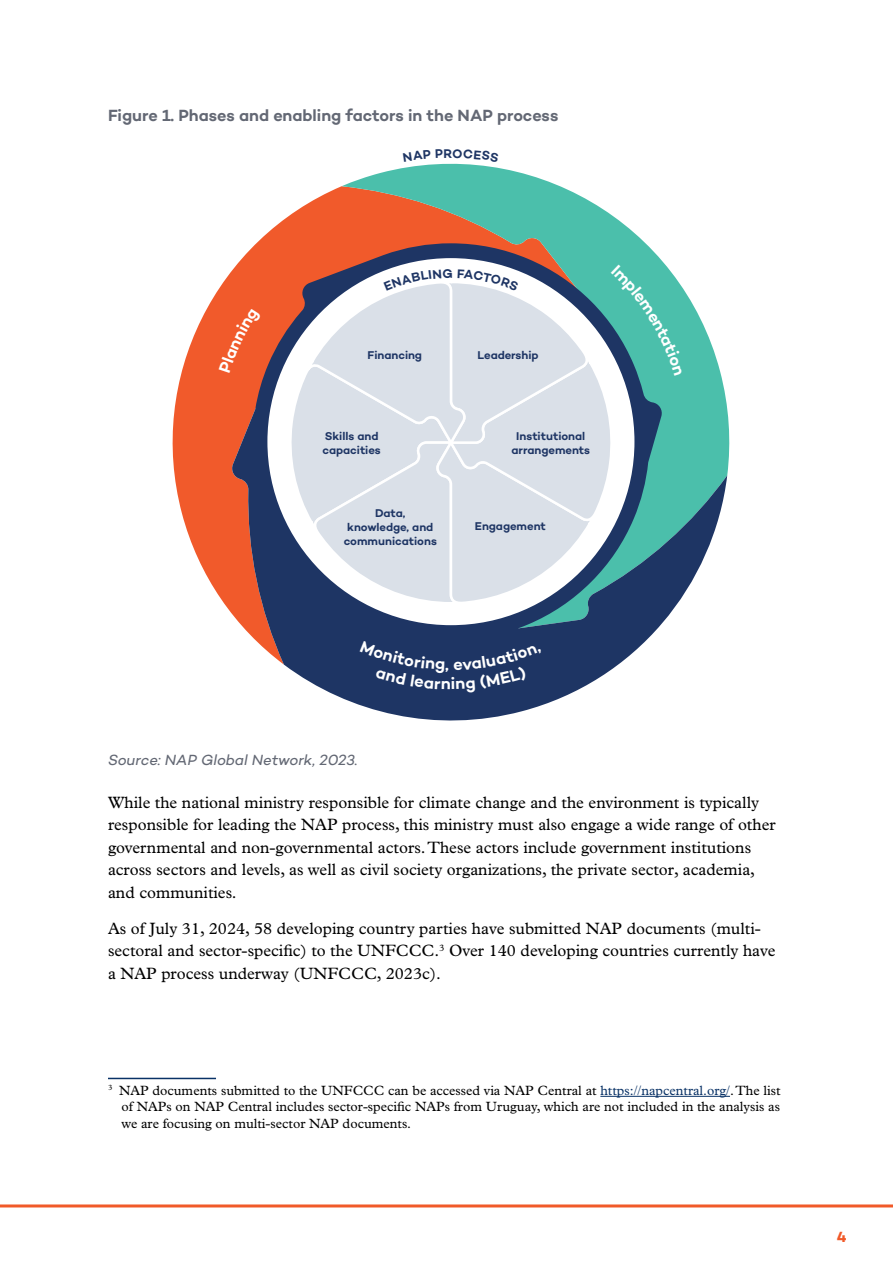
<style>
.page{position:relative;width:893px;height:1263px;background:#fff}
.page>*{position:absolute;margin:0;border:0;box-sizing:border-box;transform-origin:0 0}
.t1{font:16.5px/22.5px "Plantin MT Pro";color:#000}
.Figure_Title{font:600 16.5px "Campton";letter-spacing:-.005em;color:#636874}
.Source{font:italic 15px "Campton";letter-spacing:-.01em;color:#636874}
.t2{font:700 15px "Campton";color:#f15a29}
.Footnotes{font:13.5px/16.5px "Plantin MT Pro";color:#000;text-align:justify}
.t3{font:600 11.4px/13.8px "Campton";letter-spacing:-.005em;color:#1e3564;text-align:center}
.s1{color:#093266}
</style>
<div class="page">
<hr style="left:0;top:1204px;width:893px;height:3px;background:#f15a29">
<hr style="left:108px;top:1078px;width:108px;height:1px;background:#093266">
<hr style="left:600px;top:1096px;width:130px;height:1px;background:#093266">
<svg style="left:224px;top:186px;width:118px;height:95px"></svg>
<svg style="left:342px;top:164px;width:93px;height:79px;background:#c38866"></svg>
<svg style="left:230px;top:243px;width:446px;height:477px"></svg>
<svg style="left:435px;top:163px;width:295px;height:434px"></svg>
<svg style="left:172px;top:281px;width:295px;height:440px"></svg>
<div style="left:219px;top:308px;width:42px;height:65px;background:#f15a2b"></div>
<div style="left:360px;top:641px;width:182px;height:51px;background:#1e3564"></div>
<svg style="left:287px;top:264px;width:395px;height:342px"></svg>
<p class="Figure_Title" style="left:108px;top:105px;width:452px">Figure 1. Phases and enabling factors in the NAP process</p>
<p class="t3" style="left:368px;top:348px;width:56px">Financing</p>
<p class="t3" style="left:322px;top:429px;width:60px;text-align:left">Skills and capacities</p>
<p class="t3" style="left:344px;top:506px;width:95px">Data, knowledge, and communications</p>
<p class="t3" style="left:477px;top:348px;width:63px">Leadership</p>
<p class="t3" style="left:511px;top:429px;width:80px">Institutional arrangements</p>
<p class="t3" style="left:475px;top:519px;width:72px">Engagement</p>
<p class="Source" style="left:108px;top:750px;width:251px">Source: NAP Global Network, 2023.</p>
<p class="t1" style="left:108px;top:791px;width:669px">While the national ministry responsible for climate change and the environment is typically responsible for leading the NAP process, this ministry must also engage a wide range of other governmental and non-governmental actors. These actors include government institutions across sectors and levels, as well as civil society organizations, the private sector, academia, and communities.</p>
<p class="t1" style="left:108px;top:917px;width:669px">As of July 31, 2024, 58 developing country parties have submitted NAP documents (multi&shy;sectoral and sector-specific) to the UNFCCC.<sup>3</sup> Over 140 developing countries currently have a NAP process underway (UNFCCC, 2023c).</p>
<p class="Footnotes" style="left:122px;top:1082px;width:661px;text-indent:-14px"><sup>3</sup> NAP documents submitted to the UNFCCC can be accessed via NAP Central at <span class="s1">https://napcentral.org/</span>. The list of NAPs on NAP Central includes sector-specific NAPs from Uruguay, which are not included in the analysis as we are focusing on multi-sector NAP documents.</p>
<p class="t2" style="left:837px;top:1227px;width:11px">4</p>
</div>
